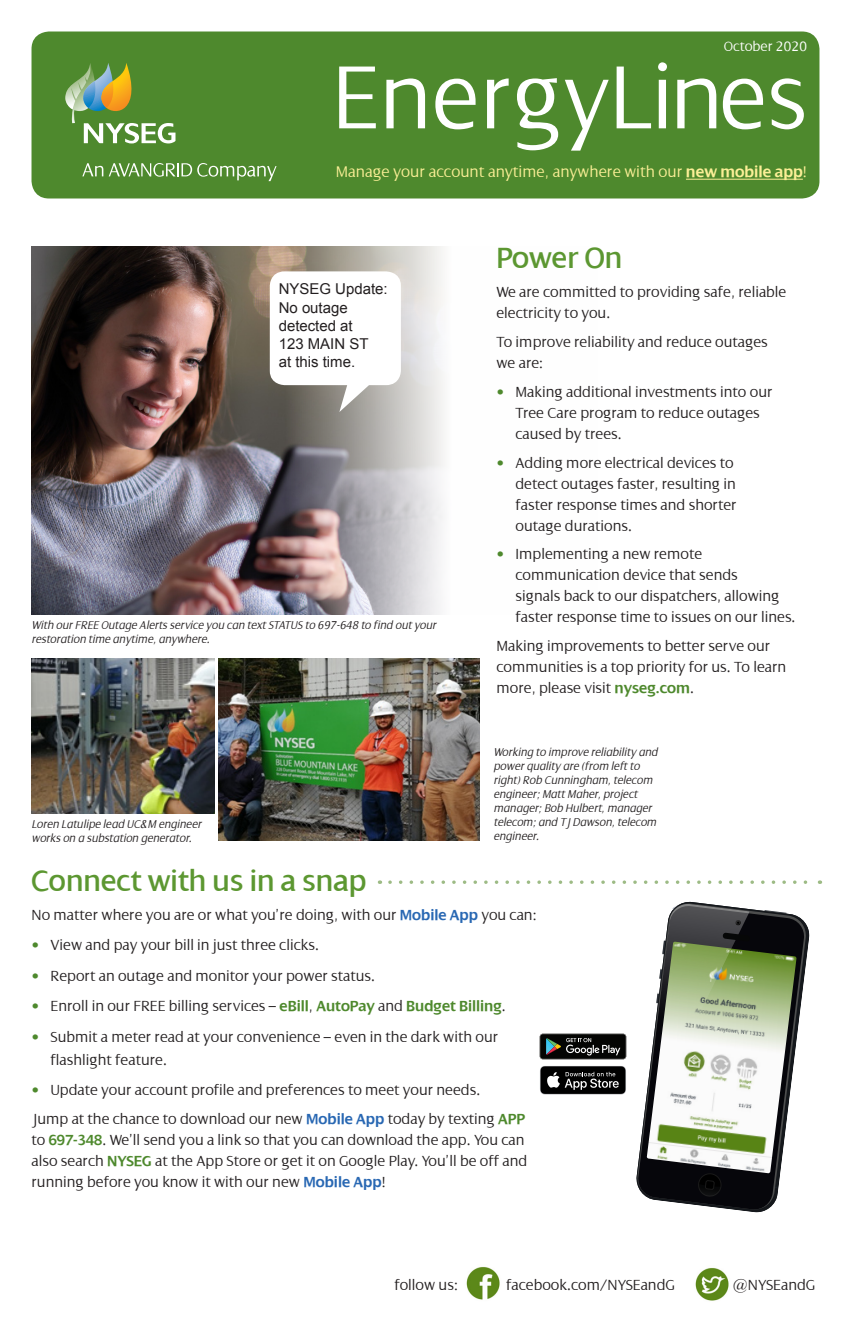
<style>
.page{position:relative;width:851px;height:1339px;background:#fff}
.page>*{position:absolute;margin:0;border:0;box-sizing:border-box;transform-origin:0 0}
.t1{font:300 96.6px "Dialog";color:#fff}
.t2{font:31.5px "Dialog";color:#5c9731}
.t3{font:300 16.62px "Dialog";color:#fcef97}
.t4{font:300 15.75px/21px "Dialog";color:#231f20}
.t5{font:14.88px/18.2px "Arial";color:#231f20}
.t6{font:300 14.53px "Dialog";color:#fff}
.t7{font:italic 300 12.25px/14px "Dialog";color:#231f20}
.s1{font-weight:600}
.s2{color:#4e892d}
.s3{font-weight:600;color:#4e892d}
.s4{font-weight:600;color:#2968b3}
</style>
<div class="page">
<img style="left:464px;top:1264px;width:37px;height:37px;border-radius:19px">
<img style="left:693px;top:1265px;width:37px;height:38px;border-radius:19px">
<div style="left:32px;top:32px;width:787px;height:166px;background:#4e892d;border-radius:18px"></div>
<hr style="left:686px;top:179px;width:116px;height:1px;background:#fcef97">
<svg style="left:65px;top:63px;width:110px;height:80px"></svg>
<svg style="left:82px;top:163px;width:21px;height:13px"></svg>
<svg style="left:109px;top:163px;width:167px;height:18px"></svg>
<img style="left:32px;top:247px;width:412px;height:367px">
<svg style="left:270px;top:271px;width:131px;height:141px"></svg>
<img style="left:218px;top:658px;width:261px;height:183px">
<img style="left:32px;top:658px;width:182px;height:155px">
<svg style="left:539px;top:1033px;width:88px;height:61px"></svg>
<svg style="left:637px;top:909px;width:168px;height:301px"></svg>
<img style="left:646px;top:942px;width:150px;height:231px">
<svg style="left:697px;top:1173px;width:24px;height:24px"></svg>
<svg style="left:644px;top:904px;width:106px;height:221px"></svg>
<svg style="left:390px;top:880px;width:430px;height:4px"></svg>
<p class="t6" style="left:723px;top:39px;width:85px">October 2020</p>
<h1 class="t1" style="left:332px;top:45px;width:477px">EnergyLines</h1>
<p class="t3" style="left:336px;top:163px;width:473px">Manage your account anytime, anywhere with our <span class="s1">new mobile app</span>!</p>
<p class="t5" style="left:279px;top:280px;width:110px">NYSEG Update:<br>No outage detected at<br>123 MAIN ST<br>at this time.</p>
<p class="t7" style="left:32px;top:618px;width:406px">With our FREE Outage Alerts service you can text STATUS to 697-648 to find out your restoration time anytime, anywhere.</p>
<p class="t7" style="left:32px;top:817px;width:171px">Loren Latulipe lead UC&amp;M engineer works on a substation generator.</p>
<h2 class="t2" style="left:496px;top:241px;width:127px">Power On</h2>
<p class="t4" style="left:496px;top:281px;width:291px">We are committed to providing safe, reliable electricity to you.</p>
<p class="t4" style="left:496px;top:331px;width:273px">To improve reliability and reduce outages we are:</p>
<p class="t4" style="left:515px;top:381px;width:258px;text-indent:-19px"><span class="s2">•</span> Making additional investments into our<br>Tree Care program to reduce outages caused by trees.</p>
<p class="t4" style="left:515px;top:452px;width:223px;text-indent:-19px"><span class="s2">•</span> Adding more electrical devices to detect outages faster, resulting in faster response times and shorter outage durations.</p>
<p class="t4" style="left:515px;top:544px;width:282px;text-indent:-19px"><span class="s2">•</span> Implementing a new remote communication device that sends<br>signals back to our dispatchers, allowing faster response time to issues on our lines.</p>
<p class="t4" style="left:496px;top:636px;width:291px">Making improvements to better serve our communities is a top priority for us. To learn more, please visit <span class="s3">nyseg.com</span>.</p>
<p class="t7" style="left:493px;top:745px;width:166px">Working to improve reliability and power quality are (from left to right) Rob Cunningham, telecom engineer; Matt Maher, project manager; Bob Hulbert, manager telecom; and TJ Dawson, telecom engineer.</p>
<h2 class="t2" style="left:32px;top:864px;width:336px">Connect with us in a snap</h2>
<p class="t4" style="left:32px;top:904px;width:507px">No matter where you are or what you’re doing, with our <span class="s4">Mobile App</span> you can:</p>
<p class="t4" style="left:32px;top:935px;width:289px"><span class="s2">•</span> View and pay your bill in just three clicks.</p>
<p class="t4" style="left:32px;top:965px;width:345px"><span class="s2">•</span> Report an outage and monitor your power status.</p>
<p class="t4" style="left:32px;top:996px;width:476px"><span class="s2">•</span> Enroll in our FREE billing services – <span class="s3">eBill</span>, <span class="s3">AutoPay</span> and <span class="s3">Budget Billing</span>.</p>
<p class="t4" style="left:51px;top:1026px;width:449px;line-height:22.8px;text-indent:-19px"><span class="s2">•</span> Submit a meter read at your convenience – even in the dark with our flashlight feature.</p>
<p class="t4" style="left:32px;top:1076px;width:495px;line-height:28.9px"><span class="s2">•</span> Update your account profile and preferences to meet your needs.<br>Jump at the chance to download our new <span class="s4">Mobile App</span> today by texting <span class="s3">APP</span></p>
<p class="t4" style="left:32px;top:1130px;width:497px">to <span class="s3">697-348</span>. We’ll send you a link so that you can download the app. You can also search <span class="s3">NYSEG</span> at the App Store or get it on Google Play. You’ll be off and running before you know it with our new <span class="s4">Mobile App</span>!</p>
<p class="t4" style="left:394px;top:1274px;width:65px">follow us:</p>
<p class="t4" style="left:506px;top:1274px;width:170px">facebook.com/NYSEandG</p>
<p class="t4" style="left:733px;top:1274px;width:84px">@NYSEandG</p>
</div>
